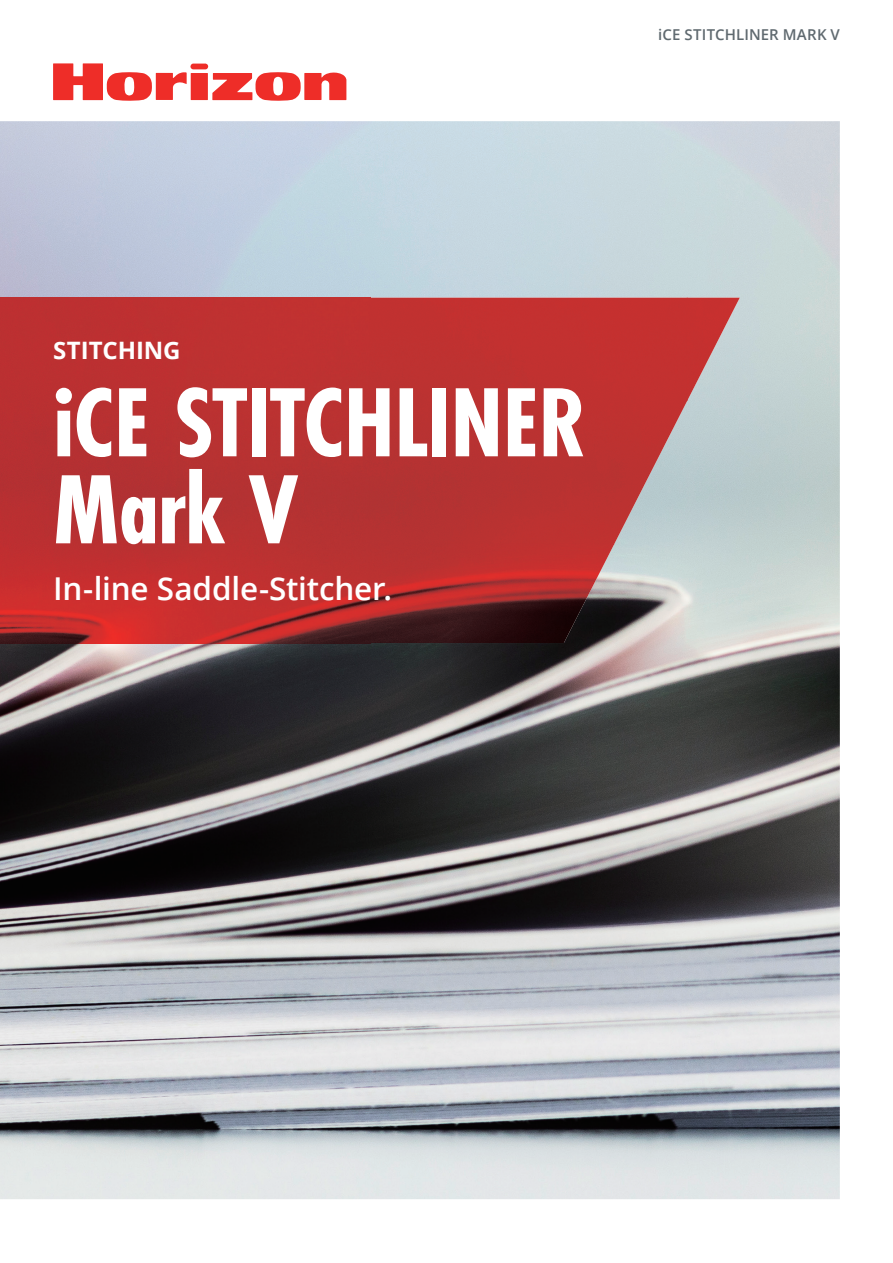
<style>
.page{position:relative;width:893px;height:1263px;background:#fff}
.page>*{position:absolute;margin:0;border:0;box-sizing:border-box;transform-origin:0 0}
.t1{font:700 102px/87px "Futura PT Cond";letter-spacing:-.01em;color:#fff}
.t2{font:600 31.5px "Open Sans";letter-spacing:-.005em;color:#fff}
.t3{font:700 24px "Open Sans";letter-spacing:-.005em;color:#fff}
.t4{font:600 15px "Open Sans";letter-spacing:.005em;color:#5f696f}
</style>
<div class="page">
<img style="left:0;top:121px;width:840px;height:1078px">
<div style="left:190px;top:64px;width:18px;height:5px;background:#ee2d28;border-radius:3px"></div>
<div style="left:191px;top:73px;width:17px;height:27px;background:#ee2d28"></div>
<svg style="left:53px;top:63px;width:134px;height:38px"></svg>
<svg style="left:212px;top:72px;width:134px;height:29px"></svg>
<img style="left:0;top:298px;width:370px;height:345px">
<img style="left:370px;top:298px;width:318px;height:247px">
<img style="left:687px;top:298px;width:53px;height:104px">
<img style="left:370px;top:544px;width:244px;height:99px">
<p class="t4" style="left:658px;top:25px;width:183px">iCE STITCHLINER MARK V</p>
<p class="t3" style="left:53px;top:333px;width:129px">STITCHING</p>
<h1 class="t1" style="left:53px;top:379px;width:535px">iCE STITCHLINER<br>Mark V</h1>
<p class="t2" style="left:53px;top:567px;width:340px">In-line Saddle-Stitcher.</p>
</div>
